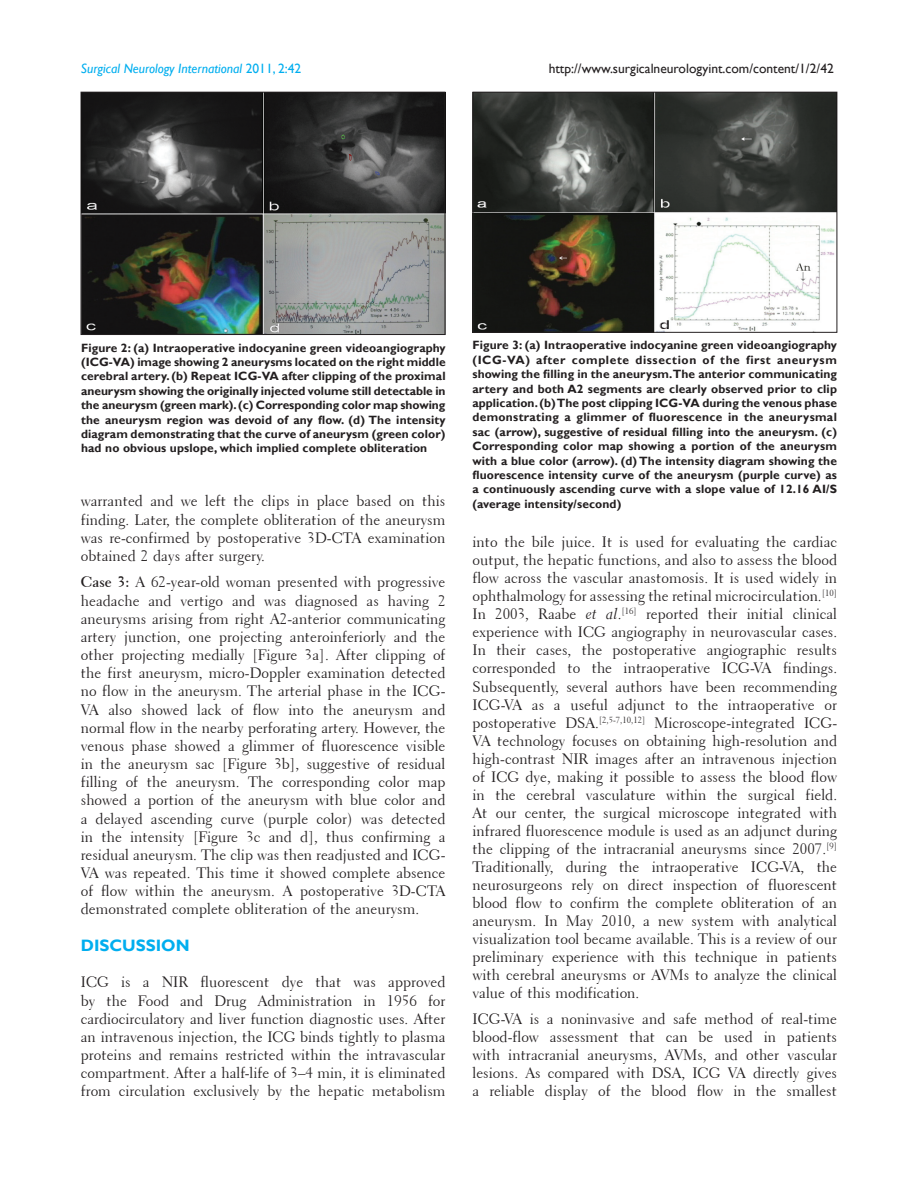
<style>
.page{position:relative;width:918px;height:1188px;background:#fff}
.page>*{position:absolute;margin:0;border:0;box-sizing:border-box;transform-origin:0 0}
.t1{font:700 16.5px "Gill Sans";color:#00aeef}
.TX{font:15px/18px "Transitional 521 BT Roman A";color:#231f20;text-align:justify}
.t2{font:13.5px "Gill Sans";color:#231f20}
.t3{font:italic 13.5px "Gill Sans";color:#00aeef}
.FGC{font:700 12px/14.4px "Gill Sans";letter-spacing:.01em;color:#231f20;text-align:justify}
.s1{font-style:normal}
.s2{font-family:"Transitional 521 BT Bold A"}
.s3{font-family:"Transitional 521 BT Cursive A"}
</style>
<div class="page">
<img style="left:475px;top:94px;width:360px;height:237px">
<div style="left:473px;top:92px;width:364px;height:241px;border:1px solid #231f20"></div>
<img style="left:83px;top:94px;width:360px;height:239px">
<div style="left:81px;top:92px;width:364px;height:243px;border:1px solid #231f20"></div>
<p class="t3" style="left:81px;top:61px;width:222px">Surgical Neurology International <span class="s1">2011, 2:42</span></p>
<p class="t2" style="left:549px;top:61px;width:287px">http://www.surgicalneurologyint.com/content/1/2/42</p>
<p class="FGC" style="left:81px;top:341px;width:366px">Figure 2: (a) Intraoperative indocyanine green videoangiography (ICG-VA) image showing 2 aneurysms located on the right middle cerebral artery. (b) Repeat ICG-VA after clipping of the proximal aneurysm showing the originally injected volume still detectable in the aneurysm (green mark). (c) Corresponding color map showing the aneurysm region was devoid of any flow. (d) The intensity diagram demonstrating that the curve of aneurysm (green color) had no obvious upslope, which implied complete obliteration</p>
<p class="TX" style="left:81px;top:492px;width:366px">warranted and we left the clips in place based on this finding. Later, the complete obliteration of the aneurysm was re-confirmed by postoperative 3D-CTA examination obtained 2 days after surgery.</p>
<p class="TX" style="left:81px;top:573px;width:366px"><span class="s2">Case 3:</span> A 62-year-old woman presented with progressive headache and vertigo and was diagnosed as having 2 aneurysms arising from right A2-anterior communicating artery junction, one projecting anteroinferiorly and the other projecting medially [Figure 3a]. After clipping of the first aneurysm, micro-Doppler examination detected no flow in the aneurysm. The arterial phase in the ICG-VA also showed lack of flow into the aneurysm and normal flow in the nearby perforating artery. However, the venous phase showed a glimmer of fluorescence visible in the aneurysm sac [Figure 3b], suggestive of residual filling of the aneurysm. The corresponding color map showed a portion of the aneurysm with blue color and a delayed ascending curve (purple color) was detected in the intensity [Figure 3c and d], thus confirming a residual aneurysm. The clip was then readjusted and ICG-VA was repeated. This time it showed complete absence of flow within the aneurysm. A postoperative 3D-CTA demonstrated complete obliteration of the aneurysm.</p>
<h1 class="t1" style="left:81px;top:936px;width:110px">DISCUSSION</h1>
<p class="TX" style="left:81px;top:973px;width:366px">ICG is a NIR fluorescent dye that was approved by the Food and Drug Administration in 1956 for cardiocirculatory and liver function diagnostic uses. After an intravenous injection, the ICG binds tightly to plasma proteins and remains restricted within the intravascular compartment. After a half-life of 3–4 min, it is eliminated from circulation exclusively by the hepatic metabolism</p>
<p class="FGC" style="left:472px;top:339px;width:366px">Figure 3: (a) Intraoperative indocyanine green videoangiography (ICG-VA) after complete dissection of the first aneurysm showing the filling in the aneurysm. The anterior communicating artery and both A2 segments are clearly observed prior to clip application. (b) The post clipping ICG-VA during the venous phase demonstrating a glimmer of fluorescence in the aneurysmal sac (arrow), suggestive of residual filling into the aneurysm. (c)<br>Corresponding color map showing a portion of the aneurysm with a blue color (arrow). (d) The intensity diagram showing the fluorescence intensity curve of the aneurysm (purple curve) as a continuously ascending curve with a slope value of 12.16 AI/S (average intensity/second)</p>
<p class="TX" style="left:472px;top:533px;width:366px">into the bile juice. It is used for evaluating the cardiac output, the hepatic functions, and also to assess the blood flow across the vascular anastomosis. It is used widely in ophthalmology for assessing the retinal microcirculation.<sup>[10] </sup>In 2003, Raabe <span class="s3">et al</span>.<sup>[16]</sup> reported their initial clinical experience with ICG angiography in neurovascular cases.<br>In their cases, the postoperative angiographic results corresponded to the intraoperative ICG-VA findings.<br>Subsequently, several authors have been recommending ICG-VA as a useful adjunct to the intraoperative or postoperative DSA.<sup>[2,5-7,10,12]</sup> Microscope-integrated ICG-VA technology focuses on obtaining high-resolution and high-contrast NIR images after an intravenous injection of ICG dye, making it possible to assess the blood flow in the cerebral vasculature within the surgical field.<br>At our center, the surgical microscope integrated with infrared fluorescence module is used as an adjunct during the clipping of the intracranial aneurysms since 2007.<sup>[9] </sup>Traditionally, during the intraoperative ICG-VA, the neurosurgeons rely on direct inspection of fluorescent blood flow to confirm the complete obliteration of an aneurysm. In May 2010, a new system with analytical visualization tool became available. This is a review of our preliminary experience with this technique in patients with cerebral aneurysms or AVMs to analyze the clinical value of this modification.</p>
<p class="TX" style="left:472px;top:1010px;width:366px">ICG-VA is a noninvasive and safe method of real-time blood-flow assessment that can be used in patients with intracranial aneurysms, AVMs, and other vascular lesions. As compared with DSA, ICG VA directly gives a reliable display of the blood flow in the smallest</p>
</div>
